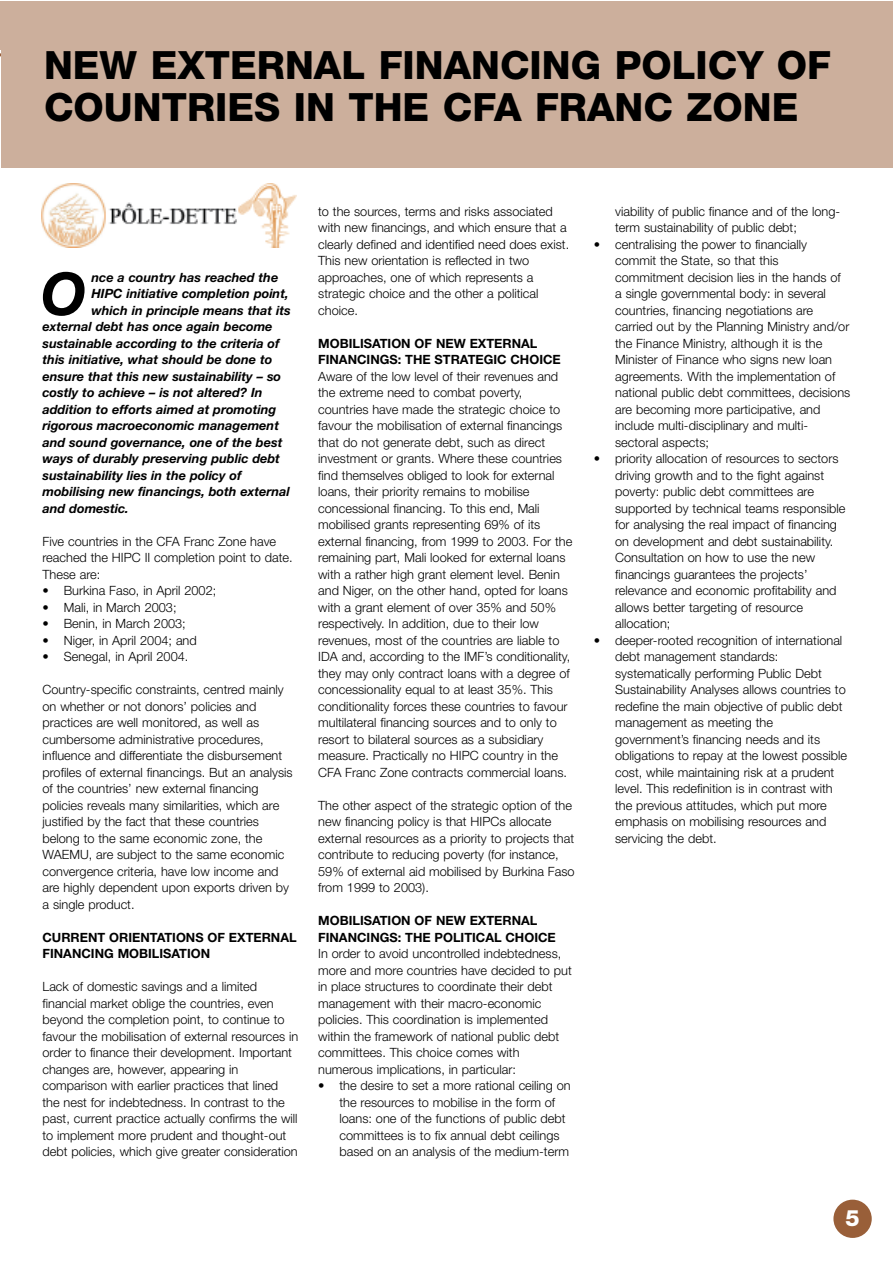
<style>
.page{position:relative;width:893px;height:1263px;background:#fff}
.page>*{position:absolute;margin:0;border:0;box-sizing:border-box;transform-origin:0 0}
.t1{font:italic 700 58.95px "Helvetica Neue";color:#000}
.t2{font:800 39px/42px "Helvetica Neue";color:#000}
.t3{font:800 22.5px "Helvetica Neue";color:#fff}
.t4{font:300 12.75px/16.5px "Helvetica Neue";color:#000}
.t5{font:italic 700 12.75px "Helvetica Neue";color:#000}
.t6{font:700 12.75px/16.5px "Helvetica Neue";color:#000}
</style>
<div class="page">
<div style="left:833px;top:1200px;width:39px;height:38px;background:#995f39;border-radius:50%"></div>
<div style="left:2px;top:1px;width:890px;height:166px;background:#ccaf9c"></div>
<img style="left:42px;top:184px;width:255px;height:64px">
<hr style="left:0;top:1px;width:1px;height:49px;background:#ccaf9c">
<h2 class="t2" style="left:44px;top:48px;width:789px">NEW EXTERNAL FINANCING POLICY OF<br>COUNTRIES IN THE CFA FRANC ZONE</h2>
<h1 class="t1" style="left:41px;top:273px;width:47px">O</h1>
<p class="t5" style="left:91px;top:273px;width:188px">nce a country has reached the</p>
<p class="t5" style="left:91px;top:289px;width:199px">HIPC initiative completion point,</p>
<p class="t5" style="left:91px;top:306px;width:201px">which in principle means that its</p>
<p class="t5" style="left:43px;top:322px;width:232px">external debt has once again become</p>
<p class="t5" style="left:43px;top:339px;width:239px">sustainable according to the criteria of</p>
<p class="t5" style="left:43px;top:355px;width:231px">this initiative, what should be done to</p>
<p class="t5" style="left:43px;top:372px;width:240px">ensure that this new sustainability – so</p>
<p class="t5" style="left:43px;top:388px;width:222px">costly to achieve – is not altered? In</p>
<p class="t5" style="left:43px;top:405px;width:235px">addition to efforts aimed at promoting</p>
<p class="t5" style="left:43px;top:421px;width:238px">rigorous macroeconomic management</p>
<p class="t5" style="left:43px;top:438px;width:241px">and sound governance, one of the best</p>
<p class="t5" style="left:43px;top:454px;width:239px">ways of durably preserving public debt</p>
<p class="t5" style="left:43px;top:471px;width:201px">sustainability lies in the policy of</p>
<p class="t5" style="left:43px;top:487px;width:249px">mobilising new financings, both external</p>
<p class="t5" style="left:43px;top:504px;width:88px">and domestic.</p>
<p class="t4" style="left:43px;top:534px;width:252px">Five countries in the CFA Franc Zone have reached the HIPC II completion point to date.<br>These are:</p>
<p class="t4" style="left:43px;top:584px;width:175px">• Burkina Faso, in April 2002;</p>
<p class="t4" style="left:43px;top:600px;width:136px">• Mali, in March 2003;</p>
<p class="t4" style="left:43px;top:617px;width:145px">• Benin, in March 2003;</p>
<p class="t4" style="left:43px;top:633px;width:156px">• Niger, in April 2004; and</p>
<p class="t4" style="left:43px;top:650px;width:147px">• Senegal, in April 2004.</p>
<p class="t4" style="left:43px;top:683px;width:252px">Country-specific constraints, centred mainly on whether or not donors’ policies and practices are well monitored, as well as cumbersome administrative procedures, influence and differentiate the disbursement profiles of external financings. But an analysis of the countries’ new external financing policies reveals many similarities, which are justified by the fact that these countries belong to the same economic zone, the WAEMU, are subject to the same economic convergence criteria, have low income and are highly dependent upon exports driven by a single product.</p>
<p class="t6" style="left:43px;top:930px;width:256px">CURRENT ORIENTATIONS OF EXTERNAL<br>FINANCING MOBILISATION</p>
<p class="t4" style="left:43px;top:980px;width:257px">Lack of domestic savings and a limited financial market oblige the countries, even beyond the completion point, to continue to favour the mobilisation of external resources in order to finance their development. Important changes are, however, appearing in comparison with earlier practices that lined the nest for indebtedness. In contrast to the past, current practice actually confirms the will to implement more prudent and thought-out debt policies, which give greater consideration</p>
<p class="t4" style="left:318px;top:204px;width:252px">to the sources, terms and risks associated with new financings, and which ensure that a clearly defined and identified need does exist.<br>This new orientation is reflected in two approaches, one of which represents a strategic choice and the other a political choice.</p>
<p class="t6" style="left:318px;top:336px;width:244px">MOBILISATION OF NEW EXTERNAL<br>FINANCINGS: THE STRATEGIC CHOICE</p>
<p class="t4" style="left:318px;top:369px;width:256px">Aware of the low level of their revenues and the extreme need to combat poverty, countries have made the strategic choice to favour the mobilisation of external financings that do not generate debt, such as direct investment or grants. Where these countries find themselves obliged to look for external loans, their priority remains to mobilise concessional financing. To this end, Mali mobilised grants representing 69% of its external financing, from 1999 to 2003. For the remaining part, Mali looked for external loans with a rather high grant element level. Benin and Niger, on the other hand, opted for loans with a grant element of over 35% and 50% respectively. In addition, due to their low revenues, most of the countries are liable to IDA and, according to the IMF’s conditionality, they may only contract loans with a degree of concessionality equal to at least 35%. This conditionality forces these countries to favour multilateral financing sources and to only to resort to bilateral sources as a subsidiary measure. Practically no HIPC country in the CFA Franc Zone contracts commercial loans.</p>
<p class="t4" style="left:318px;top:798px;width:258px">The other aspect of the strategic option of the new financing policy is that HIPCs allocate external resources as a priority to projects that contribute to reducing poverty (for instance, 59% of external aid mobilised by Burkina Faso from 1999 to 2003).</p>
<p class="t6" style="left:318px;top:914px;width:239px">MOBILISATION OF NEW EXTERNAL<br>FINANCINGS: THE POLITICAL CHOICE</p>
<p class="t4" style="left:318px;top:947px;width:255px">In order to avoid uncontrolled indebtedness, more and more countries have decided to put in place structures to coordinate their debt management with their macro-economic policies. This coordination is implemented within the framework of national public debt committees. This choice comes with numerous implications, in particular:</p>
<p class="t4" style="left:339px;top:1079px;width:233px;text-indent:-21px">• the desire to set a more rational ceiling on the resources to mobilise in the form of loans: one of the functions of public debt committees is to fix annual debt ceilings based on an analysis of the medium-term</p>
<p class="t4" style="left:615px;top:204px;width:227px">viability of public finance and of the long&shy;term sustainability of public debt;</p>
<p class="t4" style="left:615px;top:237px;width:237px;text-indent:-21px">• centralising the power to financially commit the State, so that this commitment decision lies in the hands of a single governmental body: in several countries, financing negotiations are carried out by the Planning Ministry and/or the Finance Ministry, although it is the Minister of Finance who signs new loan agreements. With the implementation of national public debt committees, decisions are becoming more participative, and include multi-disciplinary and multi&shy;sectoral aspects;</p>
<p class="t4" style="left:615px;top:452px;width:232px;text-indent:-21px">• priority allocation of resources to sectors driving growth and to the fight against poverty: public debt committees are supported by technical teams responsible for analysing the real impact of financing on development and debt sustainability.<br>Consultation on how to use the new financings guarantees the projects’ relevance and economic profitability and allows better targeting of resource allocation;</p>
<p class="t4" style="left:615px;top:633px;width:233px;text-indent:-21px">• deeper-rooted recognition of international debt management standards: systematically performing Public Debt Sustainability Analyses allows countries to redefine the main objective of public debt management as meeting the government’s financing needs and its obligations to repay at the lowest possible cost, while maintaining risk at a prudent level. This redefinition is in contrast with the previous attitudes, which put more emphasis on mobilising resources and servicing the debt.</p>
<h3 class="t3" style="left:845px;top:1210px;width:16px">5</h3>
</div>
